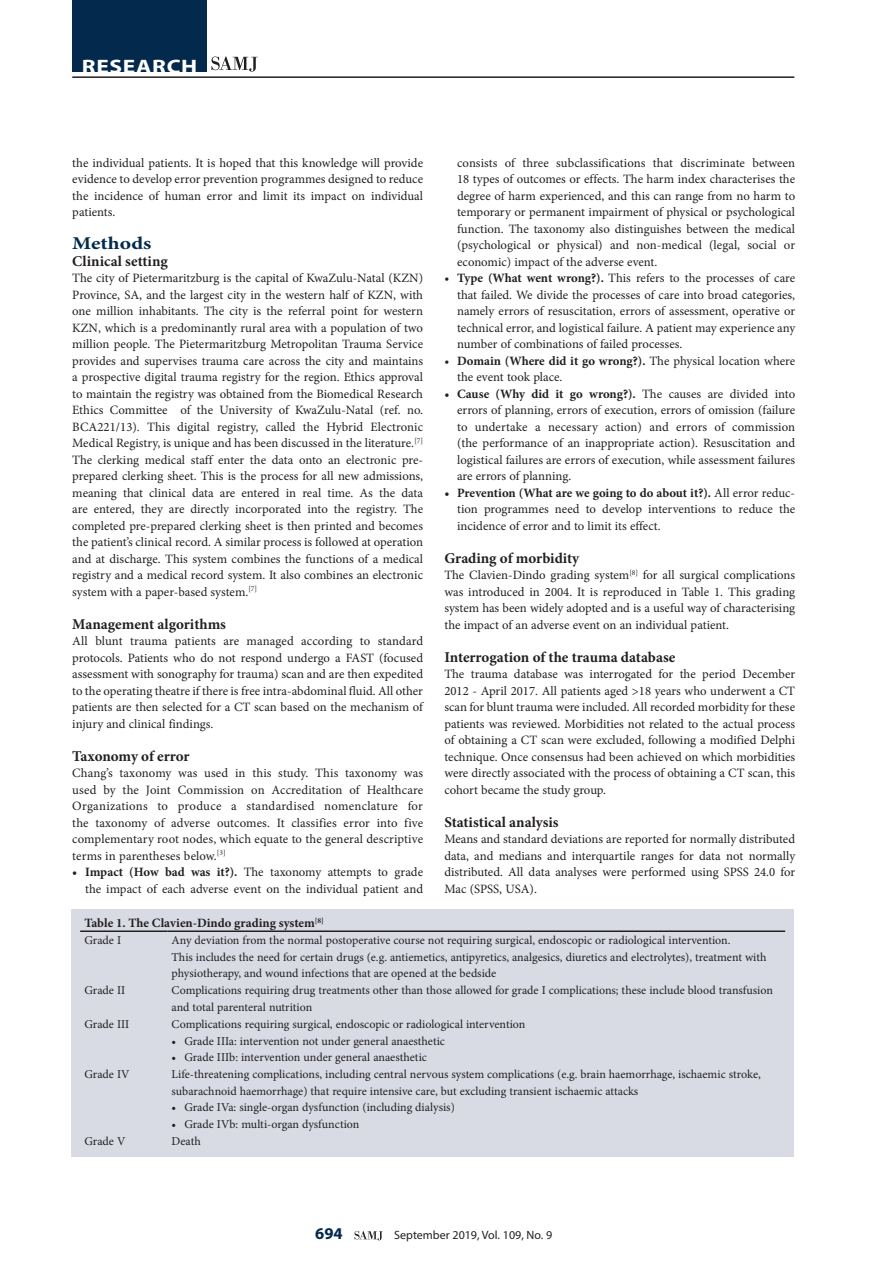
<style>
.page{position:relative;width:893px;height:1263px;background:#fff}
.page>*{position:absolute;margin:0;border:0;box-sizing:border-box;transform-origin:0 0}
.t1{font:700 19.5px "Myriad Pro";letter-spacing:.03em;color:#fff;scale:1.2 1}
.B_HEAD{font:700 18px "Minion Pro";color:#03294d;scale:1.2 1}
.t2{font:700 16.5px "Myriad Pro";color:#03294d}
.C_HEAD{font:700 15px "Minion Pro";color:#231f20}
.BODY_TEXT_1ST_PARAGR{font:12.75px/16.5px "Minion Pro";color:#231f20;text-align:justify}
.TABLE_HEAD{font:700 12.75px "Minion Pro";color:#231f20}
.TABLE_COPY{font:12px/16.5px "Minion Pro";color:#231f20}
.t3{font:12px "Myriad Pro";color:#231f20}
.s1{font-weight:700}
.s2{font-weight:700;font-stretch:condensed}
</style>
<div class="page">
<svg style="left:354px;top:1231px;width:29px;height:9px"></svg>
<hr style="left:72px;top:76px;width:722px;height:2px;background:#231f20">
<div style="left:72px;top:0;width:135px;height:72px;background:#03294d"></div>
<svg style="left:211px;top:57px;width:47px;height:15px"></svg>
<div style="left:72px;top:909px;width:722px;height:248px;background:#d8dbe4"></div>
<hr style="left:80px;top:930px;width:87px;height:2px;background:#231f20">
<hr style="left:167px;top:930px;width:618px;height:2px;background:#231f20">
<h1 class="t1" style="left:82px;top:54px;width:98px">RESEARCH</h1>
<p class="BODY_TEXT_1ST_PARAGR" style="left:72px;top:154px;width:352px">the individual patients. It is hoped that this knowledge will provide evidence to develop error prevention programmes designed to reduce the incidence of human error and limit its impact on individual patients.</p>
<h2 class="B_HEAD" style="left:72px;top:231px;width:67px">Methods</h2>
<h3 class="C_HEAD" style="left:72px;top:250px;width:97px">Clinical setting</h3>
<p class="BODY_TEXT_1ST_PARAGR" style="left:72px;top:270px;width:352px">The city of Pietermaritzburg is the capital of KwaZulu-Natal (KZN)<br>Province, SA, and the largest city in the western half of KZN, with one million inhabitants. The city is the referral point for western KZN, which is a predominantly rural area with a population of two million people. The Pietermaritzburg Metropolitan Trauma Service provides and supervises trauma care across the city and maintains a prospective digital trauma registry for the region. Ethics approval to maintain the registry was obtained from the Biomedical Research Ethics Committee of the University of KwaZulu-Natal (ref. no.<br>BCA221/13). This digital registry, called the Hybrid Electronic Medical Registry, is unique and has been discussed in the literature.<sup>[7] </sup>The clerking medical staff enter the data onto an electronic pre&shy;prepared clerking sheet. This is the process for all new admissions, meaning that clinical data are entered in real time. As the data are entered, they are directly incorporated into the registry. The completed pre-prepared clerking sheet is then printed and becomes the patient’s clinical record. A similar process is followed at operation and at discharge. This system combines the functions of a medical registry and a medical record system. It also combines an electronic system with a paper-based system.<sup>[7]</sup></p>
<h3 class="C_HEAD" style="left:72px;top:613px;width:155px">Management algorithms</h3>
<p class="BODY_TEXT_1ST_PARAGR" style="left:72px;top:633px;width:352px">All blunt trauma patients are managed according to standard protocols. Patients who do not respond undergo a FAST (focused assessment with sonography for trauma) scan and are then expedited to the operating theatre if there is free intra-abdominal fluid. All other patients are then selected for a CT scan based on the mechanism of injury and clinical findings.</p>
<h3 class="C_HEAD" style="left:72px;top:745px;width:119px">Taxonomy of error</h3>
<p class="BODY_TEXT_1ST_PARAGR" style="left:72px;top:765px;width:352px">Chang’s taxonomy was used in this study. This taxonomy was used by the Joint Commission on Accreditation of Healthcare Organizations to produce a standardised nomenclature for the taxonomy of adverse outcomes. It classifies error into five complementary root nodes, which equate to the general descriptive terms in parentheses below.<sup>[3]</sup></p>
<p class="BODY_TEXT_1ST_PARAGR" style="left:72px;top:864px;width:352px;text-align:right"><span class="s1">• Impact (How bad was it?).</span> The taxonomy attempts to grade the impact of each adverse event on the individual patient and</p>
<p class="BODY_TEXT_1ST_PARAGR" style="left:457px;top:154px;width:340px">consists of three subclassifications that discriminate between 18 types of outcomes or effects. The harm index characterises the degree of harm experienced, and this can range from no harm to temporary or permanent impairment of physical or psychological function. The taxonomy also distinguishes between the medical (psychological or physical) and non-medical (legal, social or economic) impact of the adverse event.</p>
<p class="BODY_TEXT_1ST_PARAGR" style="left:457px;top:270px;width:340px;text-indent:-13px"><span class="s2">•</span> <span class="s1">Type (What went wrong?).</span> This refers to the processes of care that failed. We divide the processes of care into broad categories, namely errors of resuscitation, errors of assessment, operative or technical error, and logistical failure. A patient may experience any number of combinations of failed processes.</p>
<p class="BODY_TEXT_1ST_PARAGR" style="left:457px;top:352px;width:340px;text-indent:-13px"><span class="s2">•</span> <span class="s1">Domain (Where did it go wrong?).</span> The physical location where the event took place.</p>
<p class="BODY_TEXT_1ST_PARAGR" style="left:457px;top:385px;width:340px;text-indent:-13px"><span class="s1">• Cause (Why did it go wrong?).</span> The causes are divided into errors of planning, errors of execution, errors of omission (failure to undertake a necessary action) and errors of commission (the performance of an inappropriate action). Resuscitation and logistical failures are errors of execution, while assessment failures are errors of planning.</p>
<p class="BODY_TEXT_1ST_PARAGR" style="left:457px;top:484px;width:340px;text-indent:-13px"><span class="s1">• Prevention (What are we going to do about it?).</span> All error reduc&shy;tion programmes need to develop interventions to reduce the incidence of error and to limit its effect.</p>
<h3 class="C_HEAD" style="left:444px;top:547px;width:136px">Grading of morbidity</h3>
<p class="BODY_TEXT_1ST_PARAGR" style="left:444px;top:567px;width:352px">The Clavien-Dindo grading system<sup>[8]</sup> for all surgical complications was introduced in 2004. It is reproduced in Table 1. This grading system has been widely adopted and is a useful way of characterising the impact of an adverse event on an individual patient.</p>
<h3 class="C_HEAD" style="left:444px;top:646px;width:233px">Interrogation of the trauma database</h3>
<p class="BODY_TEXT_1ST_PARAGR" style="left:444px;top:666px;width:352px">The trauma database was interrogated for the period December 2012 - April 2017. All patients aged &gt;18 years who underwent a CT scan for blunt trauma were included. All recorded morbidity for these patients was reviewed. Morbidities not related to the actual process of obtaining a CT scan were excluded, following a modified Delphi technique. Once consensus had been achieved on which morbidities were directly associated with the process of obtaining a CT scan, this cohort became the study group.</p>
<h3 class="C_HEAD" style="left:444px;top:811px;width:116px">Statistical analysis</h3>
<p class="BODY_TEXT_1ST_PARAGR" style="left:444px;top:831px;width:352px">Means and standard deviations are reported for normally distributed data, and medians and interquartile ranges for data not normally distributed. All data analyses were performed using SPSS 24.0 for Mac (SPSS, USA).</p>
<p class="TABLE_HEAD" style="left:84px;top:914px;width:241px">Table 1. The Clavien-Dindo grading system<sup>[8]</sup></p>
<p class="TABLE_COPY" style="left:84px;top:932px;width:38px">Grade I</p>
<p class="TABLE_COPY" style="left:172px;top:932px;width:596px">Any deviation from the normal postoperative course not requiring surgical, endoscopic or radiological intervention.<br>This includes the need for certain drugs (e.g. antiemetics, antipyretics, analgesics, diuretics and electrolytes), treatment with physiotherapy, and wound infections that are opened at the bedside</p>
<p class="TABLE_COPY" style="left:84px;top:982px;width:42px">Grade II</p>
<p class="TABLE_COPY" style="left:172px;top:982px;width:603px">Complications requiring drug treatments other than those allowed for grade I complications; these include blood transfusion and total parenteral nutrition</p>
<p class="TABLE_COPY" style="left:84px;top:1016px;width:46px">Grade III</p>
<p class="TABLE_COPY" style="left:172px;top:1016px;width:355px">Complications requiring surgical, endoscopic or radiological intervention</p>
<p class="TABLE_COPY" style="left:172px;top:1033px;width:275px">• Grade IIIa: intervention not under general anaesthetic</p>
<p class="TABLE_COPY" style="left:172px;top:1049px;width:257px">• Grade IIIb: intervention under general anaesthetic</p>
<p class="TABLE_COPY" style="left:84px;top:1066px;width:47px">Grade IV</p>
<p class="TABLE_COPY" style="left:172px;top:1066px;width:591px">Life-threatening complications, including central nervous system complications (e.g. brain haemorrhage, ischaemic stroke, subarachnoid haemorrhage) that require intensive care, but excluding transient ischaemic attacks</p>
<p class="TABLE_COPY" style="left:172px;top:1099px;width:285px">• Grade IVa: single-organ dysfunction (including dialysis)</p>
<p class="TABLE_COPY" style="left:172px;top:1116px;width:189px">• Grade IVb: multi-organ dysfunction</p>
<p class="TABLE_COPY" style="left:84px;top:1133px;width:43px">Grade V</p>
<p class="TABLE_COPY" style="left:172px;top:1133px;width:31px">Death</p>
<p class="t2" style="left:315px;top:1223px;width:29px">694</p>
<p class="t3" style="left:394px;top:1228px;width:160px">September 2019, Vol. 109, No. 9</p>
</div>
